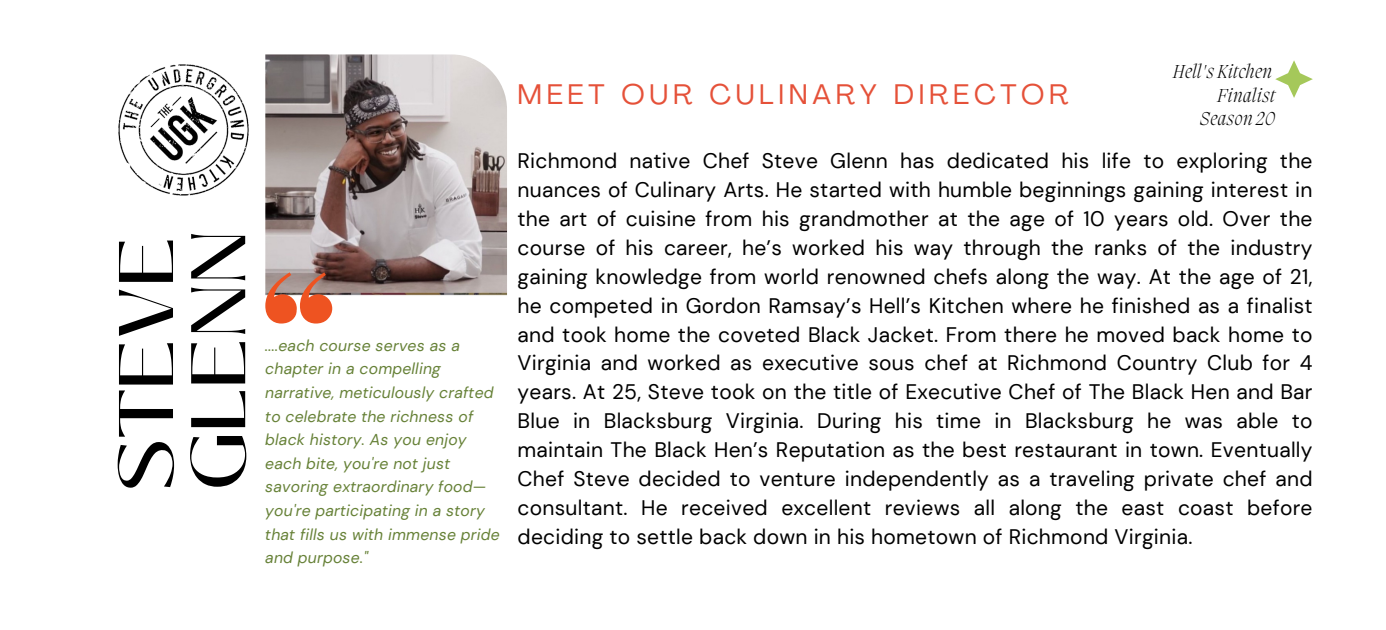
<style>
.page{position:relative;width:1386px;height:630px;background:#fff}
.page>*{position:absolute;margin:0;border:0;box-sizing:border-box;transform-origin:0 0}
.t1{font:500 77px/72.3px "Black Mango";color:#000}
.t2{font:28px "Agrandir";letter-spacing:.17em;color:#e55139}
.t3{font:21px/28.9px "DM Sans";letter-spacing:.015em;color:#000;text-align:justify}
.t4{font:italic 200 19.25px "Migra";letter-spacing:.025em;color:#000}
.t5{font:italic 15.75px/23.6px "DM Sans";letter-spacing:.015em;color:#668137}
</style>
<div class="page">
<svg style="left:1275px;top:60px;width:38px;height:38px"></svg>
<img style="left:265px;top:54px;width:242px;height:242px">
<svg style="left:265px;top:272px;width:67px;height:52px;background:#cf7b60"></svg>
<img style="left:118px;top:64px;width:131px;height:132px">
<p class="t1" style="left:111px;top:490px;width:261px;rotate:-90deg">STEVE<br>GLENN</p>
<p class="t5" style="left:265px;top:334px;width:236px">....each course serves as a chapter in a compelling narrative, meticulously crafted to celebrate the richness of black history. As you enjoy each bite, you're not just savoring extraordinary food— you're participating in a story that fills us with immense pride and purpose."</p>
<p class="t2" style="left:518px;top:83px;width:552px">MEET OUR CULINARY DIRECTOR</p>
<p class="t4" style="left:1173px;top:62px;width:101px">Hell's Kitchen</p>
<p class="t4" style="left:1218px;top:86px;width:59px">Finalist</p>
<p class="t4" style="left:1200px;top:110px;width:77px">Season 20</p>
<p class="t3" style="left:518px;top:147px;width:797px">Richmond native Chef Steve Glenn has dedicated his life to exploring the nuances of Culinary Arts. He started with humble beginnings gaining interest in the art of cuisine from his grandmother at the age of 10 years old. Over the course of his career, he’s worked his way through the ranks of the industry gaining knowledge from world renowned chefs along the way. At the age of 21, he competed in Gordon Ramsay’s Hell’s Kitchen where he finished as a finalist and took home the coveted Black Jacket. From there he moved back home to Virginia and worked as executive sous chef at Richmond Country Club for 4 years. At 25, Steve took on the title of Executive Chef of The Black Hen and Bar Blue in Blacksburg Virginia. During his time in Blacksburg he was able to maintain The Black Hen’s Reputation as the best restaurant in town. Eventually Chef Steve decided to venture independently as a traveling private chef and consultant. He received excellent reviews all along the east coast before deciding to settle back down in his hometown of Richmond Virginia.</p>
</div>
